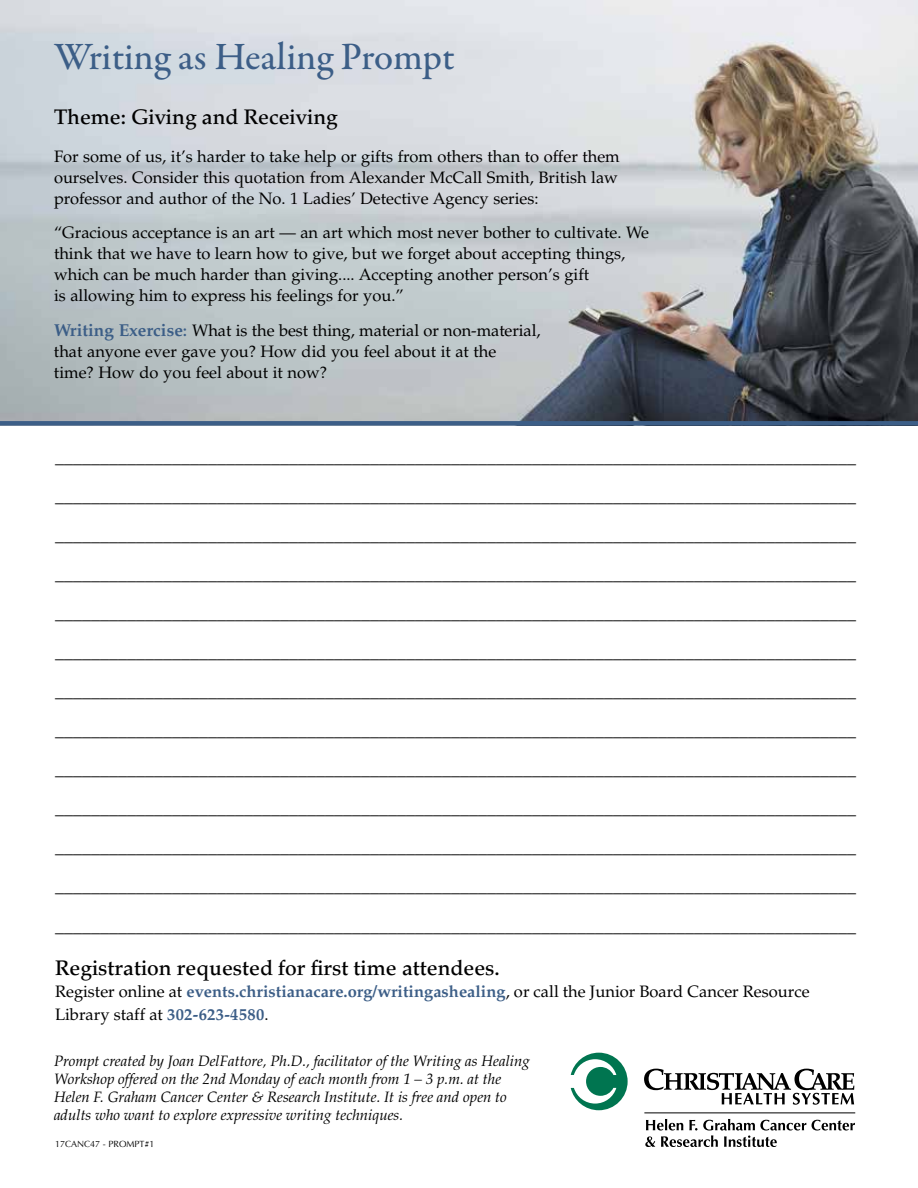
<style>
.page{position:relative;width:918px;height:1188px;background:#fff}
.page>*{position:absolute;margin:0;border:0;box-sizing:border-box;transform-origin:0 0}
.t1{font:500 39px "Garamond Premr Pro";letter-spacing:-.005em;color:#3c5e87}
.t2{font:500 21px "Palatino LT Std";color:#000}
.t3{font:18px/39px "Palatino LT Std";color:#000;text-align:justify}
.t4{font:16.5px/21px "Palatino LT Std";color:#000}
.t5{font:italic 15px/18px "Palatino LT Std";color:#000}
.t6{font:9px "Optima LT Std";color:#000}
.s1{font-weight:700;font-size:17.25px;color:#3c5e87}
.s2{font-weight:500;font-size:17.25px;color:#3c5e87}
.s3{font-weight:700;color:#3c5e87}
</style>
<div class="page">
<img style="left:0;top:0;width:918px;height:421px">
<svg style="left:571px;top:1053px;width:57px;height:57px"></svg>
<svg style="left:644px;top:1069px;width:210px;height:36px"></svg>
<hr style="left:644px;top:1113px;width:211px;height:1px;background:#000">
<svg style="left:812px;top:1120px;width:43px;height:11px"></svg>
<svg style="left:645px;top:1119px;width:161px;height:28px"></svg>
<div style="left:0;top:421px;width:918px;height:5px;background:#3c5e87"></div>
<h1 class="t1" style="left:54px;top:33px;width:402px">Writing as Healing Prompt</h1>
<p class="t2" style="left:54px;top:105px;width:285px">Theme: Giving and Receiving</p>
<p class="t4" style="left:54px;top:146px;width:567px;text-align:justify">For some of us, it’s harder to take help or gifts from others than to offer them ourselves. Consider this quotation from Alexander McCall Smith, British law professor and author of the No. 1 Ladies’ Detective Agency series:</p>
<p class="t4" style="left:54px;top:222px;width:597px">“Gracious acceptance is an art — an art which most never bother to cultivate. We think that we have to learn how to give, but we forget about accepting things, which can be much harder than giving.... Accepting another person’s gift<br>is allowing him to express his feelings for you.”</p>
<p class="t4" style="left:54px;top:320px;width:488px"><span class="s1">Writing Exercise</span><span class="s2">:</span> What is the best thing, material or non-material, that anyone ever gave you? How did you feel about it at the<br>time? How do you feel about it now?</p>
<p class="t3" style="left:55px;top:438px;width:802px">_________________________________________________________________________________________ _________________________________________________________________________________________ _________________________________________________________________________________________ _________________________________________________________________________________________ _________________________________________________________________________________________ _________________________________________________________________________________________ _________________________________________________________________________________________ _________________________________________________________________________________________ _________________________________________________________________________________________ _________________________________________________________________________________________ _________________________________________________________________________________________ _________________________________________________________________________________________ _________________________________________________________________________________________</p>
<p class="t2" style="left:55px;top:955px;width:446px">Registration requested for first time attendees.</p>
<p class="t4" style="left:55px;top:981px;width:756px;line-height:22.5px">Register online at <span class="s3">events.christianacare.org/writingashealing</span>, or call the Junior Board Cancer Resource<br>Library staff at <span class="s3">302-623-4580</span>.</p>
<p class="t5" style="left:54px;top:1052px;width:477px">Prompt created by Joan DelFattore, Ph.D., facilitator of the Writing as Healing Workshop offered on the 2nd Monday of each month from 1 – 3 p.m. at the Helen F. Graham Cancer Center &amp; Research Institute. It is free and open to adults who want to explore expressive writing techniques.</p>
<p class="t6" style="left:55px;top:1139px;width:101px">17CANC47 - PROMPT#1</p>
</div>
